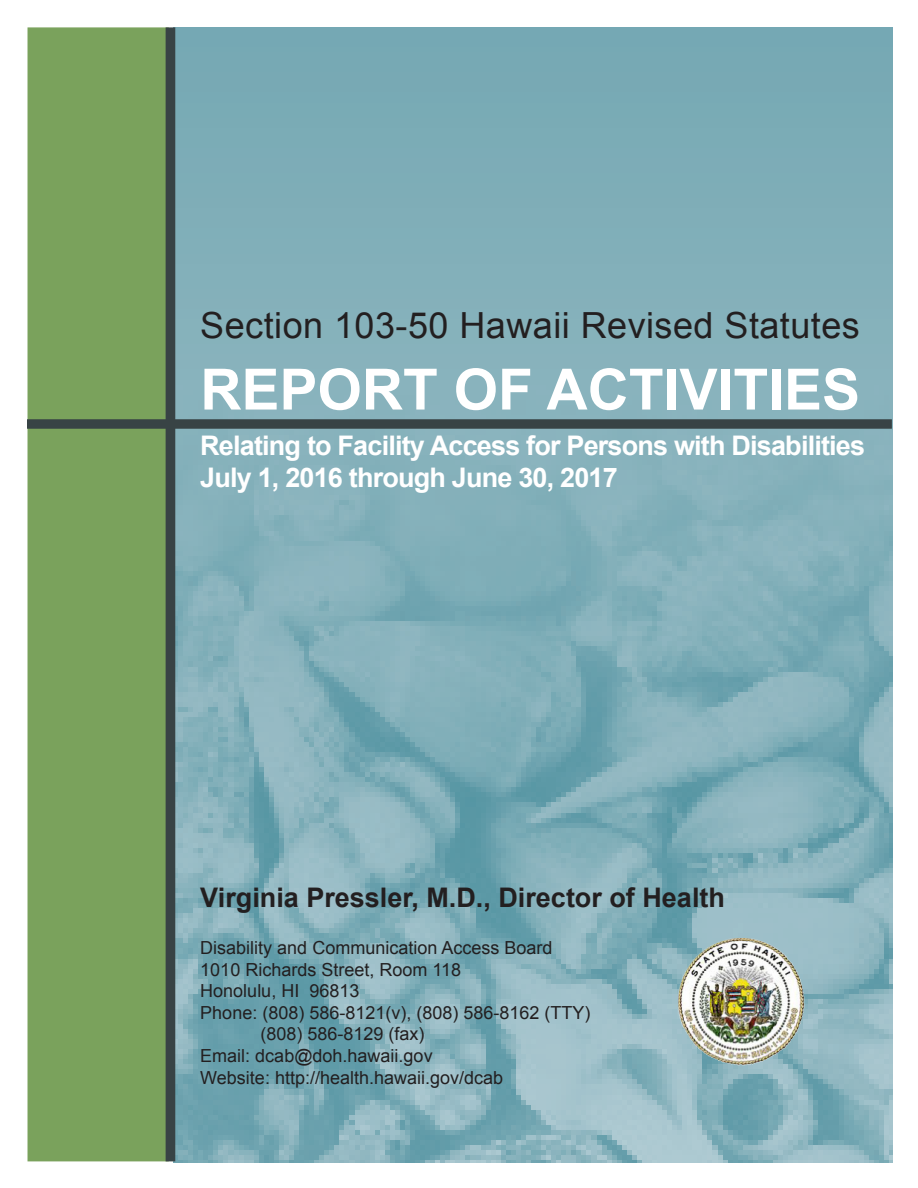
<style>
.page{position:relative;width:918px;height:1188px;background:#fff}
.page>*{position:absolute;margin:0;border:0;box-sizing:border-box;transform-origin:0 0}
.t1{font:700 57px "Arial";color:#fff}
.t2{font:36px "Arial";letter-spacing:.015em;color:#231f20}
.t3{font:700 27px "Arial";letter-spacing:-.03em;color:#fff}
.t4{font:700 27px "Arial";color:#231f20}
.t5{font:18px "Arial";color:#231f20}
</style>
<div class="page">
<img style="left:174px;top:27px;width:718px;height:1136px">
<div style="left:28px;top:27px;width:141px;height:1134px;background:#7aa25c"></div>
<div style="left:166px;top:27px;width:9px;height:1134px;background:#384345"></div>
<div style="left:27px;top:419px;width:865px;height:10px;background:#384345;border:2px solid #384345"></div>
<img style="left:678px;top:939px;width:127px;height:127px">
<p class="t2" style="left:200px;top:301px;width:661px">Section 103-50 Hawaii Revised Statutes</p>
<p class="t1" style="left:200px;top:352px;width:661px">REPORT OF ACTIVITIES</p>
<p class="t3" style="left:200px;top:427px;width:666px">Relating to Facility Access for Persons with Disabilities</p>
<p class="t3" style="left:200px;top:460px;width:419px">July 1, 2016 through June 30, 2017</p>
<p class="t4" style="left:200px;top:880px;width:526px">Virginia Pressler, M.D., Director of Health</p>
<p class="t5" style="left:200px;top:936px;width:354px">Disability and Communication Access Board</p>
<p class="t5" style="left:200px;top:957px;width:262px">1010 Richards Street, Room 118</p>
<p class="t5" style="left:200px;top:979px;width:161px">Honolulu, HI 96813</p>
<p class="t5" style="left:200px;top:1001px;width:392px">Phone: (808) 586-8121(v), (808) 586-8162 (TTY)</p>
<p class="t5" style="left:260px;top:1022px;width:166px">(808) 586-8129 (fax)</p>
<p class="t5" style="left:200px;top:1044px;width:234px">Email: dcab@doh.hawaii.gov</p>
<p class="t5" style="left:200px;top:1065px;width:304px">Website: http://health.hawaii.gov/dcab</p>
</div>
